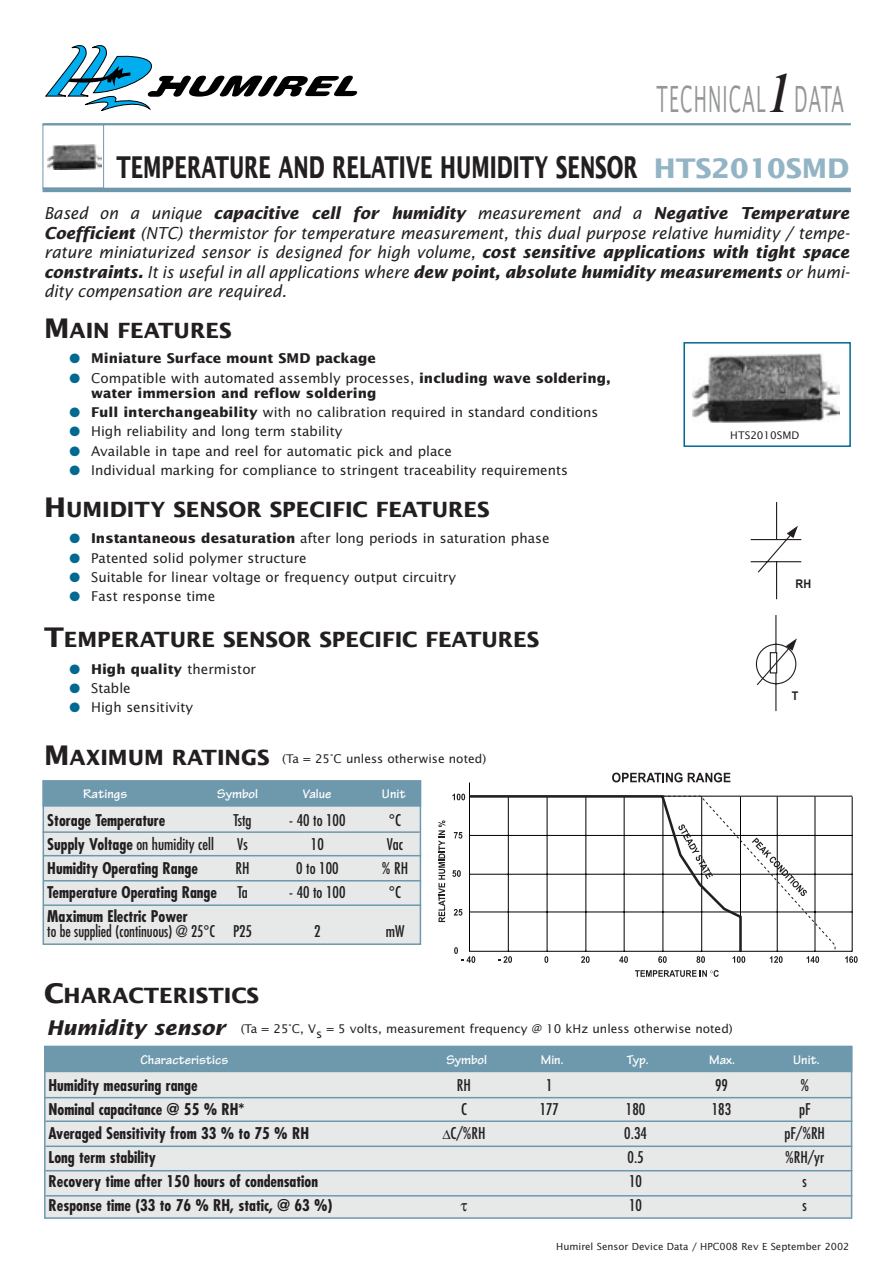
<style>
.page{position:relative;width:893px;height:1262px;background:#fff}
.page>*{position:absolute;margin:0;border:0;box-sizing:border-box;transform-origin:0 0}
.t1{font:italic 700 57px "Times New Roman";color:#231f20;scale:.7 1}
.t2{font:36px "Lucida Sans";letter-spacing:.065em;color:#949698;scale:.5 1}
.t3{font:700 30px "Lucida Sans";color:#231f20;scale:.65 1}
.t4{font:700 21px "Lucida Sans";color:#231f20}
.t5{font:italic 700 20.25px "Lucida Sans";color:#231f20}
.t6{font:italic 16.5px/19.5px "Lucida Sans";letter-spacing:-.005em;color:#231f20;text-align:justify;scale:.95 1}
.t7{font:700 condensed 15.75px "Futura";color:#231f20}
.t8{font:condensed 15.75px "Futura";color:#231f20}
.t9{font:13.5px "Lucida Sans";color:#231f20}
.t10{font:700 13.5px/15px "Lucida Sans";color:#231f20}
.t11{font:13.5px "Tekton MM 503 488";color:#fff}
.t12{font:12px "Lucida Sans";color:#231f20}
.t13{font:700 12px "Arial";color:#231f20;scale:.9 1}
.t14{font:10.5px "Lucida Sans";color:#231f20}
.t15{font:9.75px "Lucida Sans";color:#231f20}
.s1{font-size:27px;color:#93b4c5}
.s2{font-weight:700}
.s3{font-size:27px}
.s4{color:#006991}
.s5{font-weight:400}
</style>
<div class="page">
<img style="left:47px;top:145px;width:54px;height:25px">
<div style="left:43px;top:124px;width:61px;height:64px;border:1px solid #6e99ad"></div>
<svg style="left:46px;top:45px;width:312px;height:66px"></svg>
<img style="left:692px;top:353px;width:147px;height:69px">
<div style="left:683px;top:342px;width:167px;height:105px;border:2px solid #006991"></div>
<hr style="left:43px;top:123px;width:807px;height:2px;background:#6e99ad">
<hr style="left:43px;top:188px;width:807px;height:4px;background:#6e99ad">
<svg style="left:750px;top:502px;width:52px;height:98px"></svg>
<svg style="left:755px;top:615px;width:42px;height:97px"></svg>
<div style="left:43px;top:781px;width:377px;height:163px;background:#e7e8e8"></div>
<div style="left:43px;top:780px;width:378px;height:165px;border:2px solid #6e99ad"></div>
<div style="left:43px;top:781px;width:377px;height:25px;background:#6e99ad"></div>
<div style="left:43px;top:780px;width:378px;height:26px;border:2px solid #6e99ad"></div>
<hr style="left:43px;top:831px;width:377px;height:2px;background:#6e99ad">
<hr style="left:44px;top:855px;width:377px;height:1px;background:#6e99ad">
<hr style="left:44px;top:880px;width:377px;height:1px;background:#6e99ad">
<hr style="left:44px;top:904px;width:377px;height:2px;background:#6e99ad">
<div style="left:45px;top:1046px;width:806px;height:172px;background:#e7e8e8"></div>
<div style="left:44px;top:1045px;width:808px;height:173px;border:2px solid #6e99ad"></div>
<div style="left:45px;top:1046px;width:806px;height:25px;background:#6e99ad"></div>
<div style="left:44px;top:1045px;width:808px;height:27px;border:2px solid #6e99ad"></div>
<hr style="left:44px;top:1096px;width:808px;height:2px;background:#6e99ad">
<hr style="left:45px;top:1120px;width:807px;height:2px;background:#6e99ad">
<hr style="left:45px;top:1145px;width:807px;height:2px;background:#6e99ad">
<hr style="left:45px;top:1170px;width:807px;height:1px;background:#6e99ad">
<hr style="left:45px;top:1195px;width:807px;height:1px;background:#6e99ad">
<svg style="left:469px;top:782px;width:383px;height:170px"></svg>
<svg style="left:845px;top:956px;width:12px;height:7px"></svg>
<svg style="left:635px;top:970px;width:83px;height:6px"></svg>
<svg style="left:438px;top:820px;width:7px;height:102px"></svg>
<svg style="left:612px;top:772px;width:118px;height:10px"></svg>
<svg style="left:452px;top:793px;width:384px;height:170px"></svg>
<h1 class="t1" style="left:769px;top:73px;width:30px">1</h1>
<h2 class="t2" style="left:656px;top:84px;width:376px">TECHNICAL DATA</h2>
<h3 class="t3" style="left:116px;top:155px;width:1129px">TEMPERATURE AND RELATIVE HUMIDITY SENSOR <span class="s1">HTS2010SMD</span></h3>
<p class="t6" style="left:44px;top:205px;width:849px">Based on a unique <span class="s2">capacitive cell for humidity</span> measurement and a <span class="s2">Negative Temperature Coefficient</span> (NTC) thermistor for temperature measurement, this dual purpose relative humidity / tempe&shy;rature miniaturized sensor is designed for high volume, <span class="s2">cost sensitive applications with tight space constraints.</span> It is useful in all applications where <span class="s2">dew point, absolute humidity measurements</span> or humi&shy;dity compensation are required.</p>
<h3 class="t4" style="left:44px;top:321px;width:189px"><span class="s3">M</span>AIN FEATURES</h3>
<p class="t10" style="left:70px;top:352px;width:308px"><span class="s4">●</span> Miniature Surface mount SMD package</p>
<p class="t10" style="left:91px;top:371px;width:521px;text-indent:-22px"><span class="s4">●</span> <span class="s5">Compatible with automated assembly processes,</span> including wave soldering, water immersion and reflow soldering</p>
<p class="t9" style="left:70px;top:406px;width:530px"><span class="s4">●</span> <span class="s2">Full interchangeability</span> with no calibration required in standard conditions</p>
<p class="t9" style="left:70px;top:426px;width:274px"><span class="s4">●</span> High reliability and long term stability</p>
<p class="t9" style="left:70px;top:445px;width:384px"><span class="s4">●</span> Available in tape and reel for automatic pick and place</p>
<p class="t9" style="left:70px;top:464px;width:500px"><span class="s4">●</span> Individual marking for compliance to stringent traceability requirements</p>
<h3 class="t4" style="left:44px;top:501px;width:447px"><span class="s3">H</span>UMIDITY SENSOR SPECIFIC FEATURES</h3>
<p class="t9" style="left:70px;top:533px;width:481px"><span class="s4">●</span> <span class="s2">Instantaneous desaturation</span> after long periods in saturation phase</p>
<p class="t9" style="left:70px;top:552px;width:238px"><span class="s4">●</span> Patented solid polymer structure</p>
<p class="t9" style="left:70px;top:571px;width:388px"><span class="s4">●</span> Suitable for linear voltage or frequency output circuitry</p>
<p class="t9" style="left:70px;top:591px;width:147px"><span class="s4">●</span> Fast response time</p>
<h3 class="t4" style="left:44px;top:630px;width:497px"><span class="s3">T</span>EMPERATURE SENSOR SPECIFIC FEATURES</h3>
<p class="t10" style="left:70px;top:662px;width:188px"><span class="s4">●</span> High quality <span class="s5">thermistor</span></p>
<p class="t9" style="left:70px;top:682px;width:63px"><span class="s4">●</span> Stable</p>
<p class="t9" style="left:70px;top:701px;width:125px"><span class="s4">●</span> High sensitivity</p>
<h3 class="t4" style="left:44px;top:748px;width:227px"><span class="s3">M</span>AXIMUM RATINGS</h3>
<p class="t12" style="left:282px;top:754px;width:205px">(Ta = 25°C unless otherwise noted)</p>
<p class="t11" style="left:83px;top:789px;width:45px">Ratings</p>
<p class="t11" style="left:217px;top:789px;width:42px">Symbol</p>
<p class="t11" style="left:303px;top:789px;width:30px">Value</p>
<p class="t11" style="left:382px;top:789px;width:25px">Unit</p>
<p class="t7" style="left:47px;top:812px;width:120px">Storage Temperature</p>
<p class="t8" style="left:233px;top:812px;width:20px">Tstg</p>
<p class="t8" style="left:289px;top:812px;width:58px">- 40 to 100</p>
<p class="t8" style="left:389px;top:812px;width:14px">°C</p>
<p class="t8" style="left:47px;top:836px;width:168px"><span class="s2">Supply Voltage</span> on humidity cell</p>
<p class="t8" style="left:237px;top:836px;width:12px">Vs</p>
<p class="t8" style="left:311px;top:836px;width:14px">10</p>
<p class="t8" style="left:387px;top:836px;width:18px">Vac</p>
<p class="t7" style="left:47px;top:860px;width:152px">Humidity Operating Range</p>
<p class="t8" style="left:235px;top:860px;width:15px">RH</p>
<p class="t8" style="left:296px;top:860px;width:44px">0 to 100</p>
<p class="t8" style="left:382px;top:860px;width:28px">% RH</p>
<p class="t7" style="left:47px;top:884px;width:171px">Temperature Operating Range</p>
<p class="t8" style="left:237px;top:884px;width:12px">Ta</p>
<p class="t8" style="left:289px;top:884px;width:58px">- 40 to 100</p>
<p class="t8" style="left:389px;top:884px;width:14px">°C</p>
<p class="t7" style="left:47px;top:908px;width:142px">Maximum Electric Power</p>
<p class="t8" style="left:47px;top:923px;width:206px">to be supplied (continuous) @ 25°C P25</p>
<p class="t8" style="left:314px;top:923px;width:8px">2</p>
<p class="t8" style="left:386px;top:923px;width:20px">mW</p>
<h3 class="t4" style="left:44px;top:987px;width:216px"><span class="s3">C</span>HARACTERISTICS</h3>
<p class="t14" style="left:730px;top:431px;width:71px">HTS2010SMD</p>
<p class="t13" style="left:795px;top:579px;width:19px">RH</p>
<p class="t13" style="left:791px;top:691px;width:9px">T</p>
<h3 class="t5" style="left:46px;top:1019px;width:180px">Humidity sensor</h3>
<p class="t12" style="left:241px;top:1023px;width:493px">(Ta = 25°C, Vs = 5 volts, measurement frequency @ 10 kHz unless otherwise noted)</p>
<p class="t11" style="left:140px;top:1055px;width:89px">Characteristics</p>
<p class="t11" style="left:446px;top:1055px;width:42px">Symbol</p>
<p class="t11" style="left:541px;top:1055px;width:24px">Min.</p>
<p class="t11" style="left:626px;top:1055px;width:23px">Typ.</p>
<p class="t11" style="left:709px;top:1055px;width:28px">Max.</p>
<p class="t11" style="left:793px;top:1055px;width:28px">Unit.</p>
<p class="t7" style="left:49px;top:1078px;width:150px">Humidity measuring range</p>
<p class="t8" style="left:457px;top:1078px;width:15px">RH</p>
<p class="t8" style="left:546px;top:1078px;width:8px">1</p>
<p class="t8" style="left:715px;top:1078px;width:14px">99</p>
<p class="t8" style="left:800px;top:1078px;width:10px">%</p>
<p class="t7" style="left:49px;top:1102px;width:197px">Nominal capacitance @ 55 % RH*</p>
<p class="t8" style="left:461px;top:1102px;width:7px">C</p>
<p class="t8" style="left:539px;top:1102px;width:21px">177</p>
<p class="t8" style="left:626px;top:1102px;width:21px">180</p>
<p class="t8" style="left:711px;top:1102px;width:21px">183</p>
<p class="t8" style="left:799px;top:1102px;width:13px">pF</p>
<p class="t7" style="left:49px;top:1126px;width:262px">Averaged Sensitivity from 33 % to 75 % RH</p>
<p class="t8" style="left:442px;top:1126px;width:45px">∆C/%RH</p>
<p class="t8" style="left:624px;top:1126px;width:24px">0.34</p>
<p class="t8" style="left:784px;top:1126px;width:42px">pF/%RH</p>
<p class="t7" style="left:49px;top:1150px;width:109px">Long term stability</p>
<p class="t8" style="left:627px;top:1150px;width:18px">0.5</p>
<p class="t8" style="left:785px;top:1150px;width:41px">%RH/yr</p>
<p class="t7" style="left:49px;top:1174px;width:271px">Recovery time after 150 hours of condensation</p>
<p class="t8" style="left:629px;top:1174px;width:14px">10</p>
<p class="t8" style="left:802px;top:1174px;width:6px">s</p>
<p class="t7" style="left:49px;top:1198px;width:285px">Response time (33 to 76 % RH, static, @ 63 %)</p>
<p class="t8" style="left:629px;top:1198px;width:14px">10</p>
<p class="t8" style="left:802px;top:1198px;width:6px">s</p>
<p class="t15" style="left:556px;top:1242px;width:294px">Humirel Sensor Device Data / HPC008 Rev E September 2002</p>
</div>
